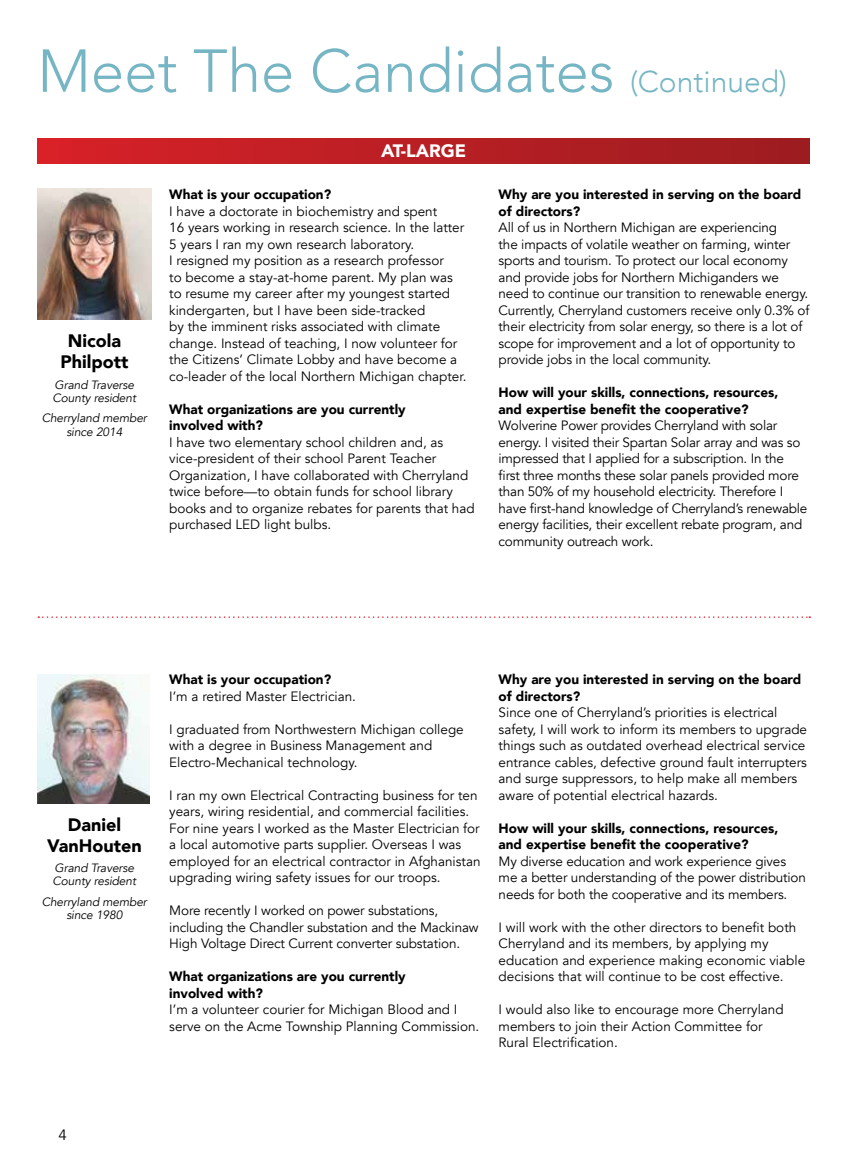
<style>
.page{position:relative;width:864px;height:1161px;background:#fff}
.page>*{position:absolute;margin:0;border:0;box-sizing:border-box;transform-origin:0 0}
.t1{font:300 60px "Avenir";color:#76b6c4}
.t2{font:900 18px/21px "Avenir";color:#000;text-align:center}
.t3{font:900 18px "Avenir";color:#fff}
.t4{font:15px "Avenir";color:#000}
.t5{font:13.5px/16.5px "Avenir";color:#000}
.t6{font:900 13.5px/16.5px "Avenir";color:#000}
.t7{font:italic 12px/13.5px "Avenir";letter-spacing:-.01em;color:#000}
.s1{font-size:30px}
</style>
<div class="page">
<div style="left:38px;top:139px;width:771px;height:25px;background:linear-gradient(to right,#d82128,#9c1c20)"></div>
<svg style="left:38px;top:616px;width:772px;height:2px"></svg>
<img style="left:38px;top:189px;width:113px;height:130px">
<img style="left:38px;top:674px;width:111px;height:129px">
<h1 class="t1" style="left:38px;top:36px;width:751px">Meet The Candidates <span class="s1">(Continued)</span></h1>
<h2 class="t2" style="left:60px;top:330px;width:70px">Nicola<br>Philpott</h2>
<p class="t7" style="left:53px;top:378px;width:85px">Grand Traverse<br>County resident</p>
<p class="t7" style="left:42px;top:412px;width:107px;text-align:center">Cherryland member since 2014</p>
<h2 class="t3" style="left:381px;top:135px;width:87px">AT-LARGE</h2>
<p class="t6" style="left:169px;top:186px;width:163px">What is your occupation?</p>
<p class="t5" style="left:169px;top:203px;width:299px">I have a doctorate in biochemistry and spent<br>16 years working in research science. In the latter 5 years I ran my own research laboratory.<br>I resigned my position as a research professor<br>to become a stay-at-home parent. My plan was to resume my career after my youngest started kindergarten, but I have been side-tracked<br>by the imminent risks associated with climate change. Instead of teaching, I now volunteer for the Citizens’ Climate Lobby and have become a co-leader of the local Northern Michigan chapter.</p>
<p class="t6" style="left:169px;top:401px;width:238px">What organizations are you currently involved with?</p>
<p class="t5" style="left:169px;top:434px;width:307px">I have two elementary school children and, as vice-president of their school Parent Teacher Organization, I have collaborated with Cherryland twice before—to obtain funds for school library books and to organize rebates for parents that had purchased LED light bulbs.</p>
<p class="t6" style="left:499px;top:186px;width:304px">Why are you interested in serving on the board of directors?</p>
<p class="t5" style="left:499px;top:220px;width:312px">All of us in Northern Michigan are experiencing<br>the impacts of volatile weather on farming, winter sports and tourism. To protect our local economy and provide jobs for Northern Michiganders we need to continue our transition to renewable energy.<br>Currently, Cherryland customers receive only 0.3% of their electricity from solar energy, so there is a lot of scope for improvement and a lot of opportunity to provide jobs in the local community.</p>
<p class="t6" style="left:499px;top:384px;width:281px">How will your skills, connections, resources, and expertise benefit the cooperative?</p>
<p class="t5" style="left:499px;top:418px;width:310px">Wolverine Power provides Cherryland with solar energy. I visited their Spartan Solar array and was so impressed that I applied for a subscription. In the first three months these solar panels provided more than 50% of my household electricity. Therefore I have first-hand knowledge of Cherryland’s renewable energy facilities, their excellent rebate program, and community outreach work.</p>
<h2 class="t2" style="left:47px;top:813px;width:96px">Daniel<br>VanHouten</h2>
<p class="t7" style="left:53px;top:861px;width:85px">Grand Traverse<br>County resident</p>
<p class="t7" style="left:42px;top:895px;width:107px;text-align:center">Cherryland member since 1980</p>
<p class="t6" style="left:169px;top:671px;width:163px">What is your occupation?</p>
<p class="t5" style="left:169px;top:688px;width:188px">I’m a retired Master Electrician.</p>
<p class="t5" style="left:169px;top:721px;width:296px">I graduated from Northwestern Michigan college with a degree in Business Management and<br>Electro-Mechanical technology.</p>
<p class="t5" style="left:169px;top:787px;width:313px">I ran my own Electrical Contracting business for ten years, wiring residential, and commercial facilities.<br>For nine years I worked as the Master Electrician for a local automotive parts supplier. Overseas I was employed for an electrical contractor in Afghanistan upgrading wiring safety issues for our troops.</p>
<p class="t5" style="left:169px;top:903px;width:311px">More recently I worked on power substations, including the Chandler substation and the Mackinaw<br>High Voltage Direct Current converter substation.</p>
<p class="t6" style="left:169px;top:968px;width:238px">What organizations are you currently involved with?</p>
<p class="t5" style="left:169px;top:1001px;width:312px">I’m a volunteer courier for Michigan Blood and I serve on the Acme Township Planning Commission.</p>
<p class="t6" style="left:499px;top:671px;width:304px">Why are you interested in serving on the board of directors?</p>
<p class="t5" style="left:499px;top:704px;width:310px">Since one of Cherryland’s priorities is electrical safety, I will work to inform its members to upgrade things such as outdated overhead electrical service entrance cables, defective ground fault interrupters and surge suppressors, to help make all members aware of potential electrical hazards.</p>
<p class="t6" style="left:499px;top:819px;width:281px">How will your skills, connections, resources, and expertise benefit the cooperative?</p>
<p class="t5" style="left:499px;top:853px;width:309px">My diverse education and work experience gives me a better understanding of the power distribution needs for both the cooperative and its members.</p>
<p class="t5" style="left:499px;top:919px;width:308px">I will work with the other directors to benefit both Cherryland and its members, by applying my education and experience making economic viable decisions that will continue to be cost effective.</p>
<p class="t5" style="left:499px;top:1001px;width:287px">I would also like to encourage more Cherryland members to join their Action Committee for<br>Rural Electrification.</p>
<p class="t4" style="left:59px;top:1126px;width:10px">4</p>
</div>
